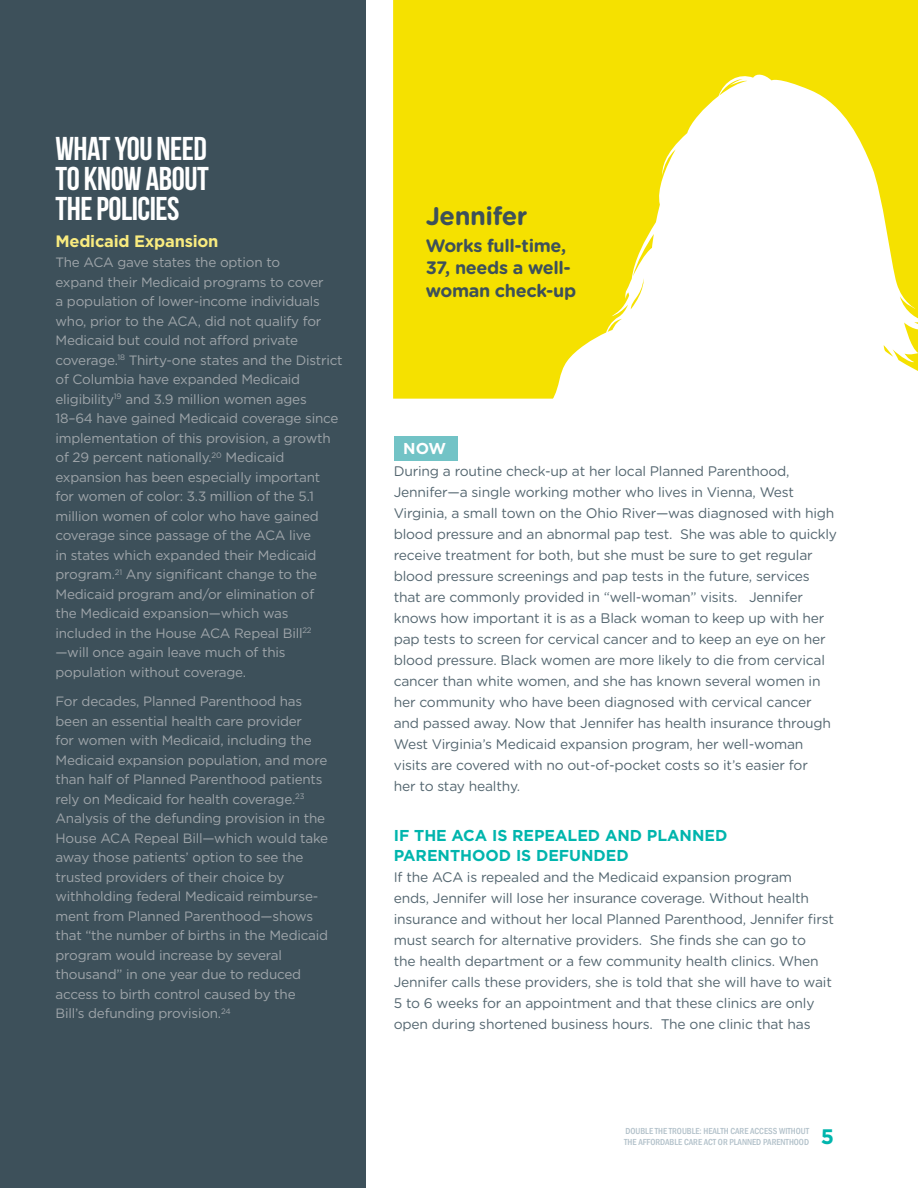
<style>
.page{position:relative;width:918px;height:1188px;background:#fff}
.page>*{position:absolute;margin:0;border:0;box-sizing:border-box;transform-origin:0 0}
.t1{font:33px/30px "Bebas Neue";letter-spacing:-.015em;color:#fff;text-align:justify}
.t2{font:700 25.5px "Gotham Rounded";letter-spacing:-.02em;color:#3d505a}
.t3{font:700 21px "Gotham";color:#00b5ad}
.t4{font:700 18px/22.5px "Gotham Rounded";letter-spacing:-.02em;color:#3d505a}
.t5{font:700 16.5px "Gotham";letter-spacing:-.015em;color:#f9eb7f}
.t6{font:700 15.75px/19.5px "Gotham";color:#00b5ad}
.t7{font:700 15.75px "Gotham";color:#fff}
.t8{font:13.8px/21px "Gotham Rounded";letter-spacing:-.015em;color:#546670}
.t9{font:13.5px/19.5px "Gotham";letter-spacing:-.015em;color:#9fa5aa}
.t10{font:500 condensed 9px/10.8px "Franklin Gothic";color:#b1c0c9;text-align:right}
</style>
<div class="page">
<div style="left:0;top:0;width:366px;height:1188px;background:#3d505a"></div>
<div style="left:393px;top:0;width:525px;height:399px;background:#f5e100"></div>
<svg style="left:488px;top:73px;width:430px;height:326px"></svg>
<div style="left:395px;top:436px;width:63px;height:24px;background:#72c3c6"></div>
<h1 class="t1" style="left:56px;top:133px;width:155px">WHAT YOU NEED TO KNOW ABOUT THE POLICIES</h1>
<p class="t5" style="left:56px;top:231px;width:164px">MEDICAID EXPANSION</p>
<p class="t9" style="left:56px;top:252px;width:289px">The ACA gave states the option to<br>expand their Medicaid programs to cover<br>a population of lower-income individuals who, prior to the ACA, did not qualify for Medicaid but could not afford private coverage.<sup>18</sup> Thirty-one states and the District of Columbia have expanded Medicaid eligibility<sup>19</sup> and 3.9 million women ages 18–64 have gained Medicaid coverage since implementation of this provision, a growth of 29 percent nationally.<sup>20</sup> Medicaid expansion has been especially important<br>for women of color: 3.3 million of the 5.1 million women of color who have gained coverage since passage of the ACA live<br>in states which expanded their Medicaid program.<sup>21</sup> Any significant change to the Medicaid program and/or elimination of<br>the Medicaid expansion—which was included in the House ACA Repeal Bill<sup>22 </sup>—will once again leave much of this population without coverage.</p>
<p class="t9" style="left:55px;top:691px;width:274px">For decades, Planned Parenthood has been an essential health care provider<br>for women with Medicaid, including the Medicaid expansion population, and more than half of Planned Parenthood patients rely on Medicaid for health coverage.<sup>23<br></sup>Analysis of the defunding provision in the House ACA Repeal Bill—which would take away those patients’ option to see the trusted providers of their choice by withholding federal Medicaid reimburse&shy;ment from Planned Parenthood—shows that “the number of births in the Medicaid program would increase by several thousand” in one year due to reduced access to birth control caused by the<br>Bill’s defunding provision.<sup>24</sup></p>
<h2 class="t2" style="left:426px;top:197px;width:103px">Jennifer</h2>
<h3 class="t4" style="left:426px;top:234px;width:152px">Works full-time,<br>37, needs a well&shy;woman check-up</h3>
<p class="t7" style="left:403px;top:438px;width:15px">NOW</p>
<p class="t8" style="left:394px;top:460px;width:445px">During a routine check-up at her local Planned Parenthood, Jennifer—a single working mother who lives in Vienna, West Virginia, a small town on the Ohio River—was diagnosed with high blood pressure and an abnormal pap test. She was able to quickly receive treatment for both, but she must be sure to get regular blood pressure screenings and pap tests in the future, services that are commonly provided in “well-woman” visits. Jennifer knows how important it is as a Black woman to keep up with her pap tests to screen for cervical cancer and to keep an eye on her blood pressure. Black women are more likely to die from cervical cancer than white women, and she has known several women in her community who have been diagnosed with cervical cancer and passed away. Now that Jennifer has health insurance through West Virginia’s Medicaid expansion program, her well-woman visits are covered with no out-of-pocket costs so it’s easier for<br>her to stay healthy.</p>
<p class="t6" style="left:394px;top:826px;width:335px">I F TH E ACA IS REPEALED AND PLANNED<br>PARENTHOOD IS DEFUNDED</p>
<p class="t8" style="left:394px;top:866px;width:442px">If the ACA is repealed and the Medicaid expansion program<br>ends, Jennifer will lose her insurance coverage. Without health insurance and without her local Planned Parenthood, Jennifer first must search for alternative providers. She finds she can go to<br>the health department or a few community health clinics. When Jennifer calls these providers, she is told that she will have to wait 5 to 6 weeks for an appointment and that these clinics are only open during shortened business hours. The one clinic that has</p>
<p class="t10" style="left:624px;top:1126px;width:169px">SS WITHOUT<br>THE AFFORDABLE CARE ACT OR PLANNED PARENTHOOD</p>
<p class="t10" style="left:625px;top:1126px;width:131px">DOUBLE THE TROUBLE: HEALTH CARE ACCE</p>
<h3 class="t3" style="left:821px;top:1123px;width:15px">5</h3>
</div>
